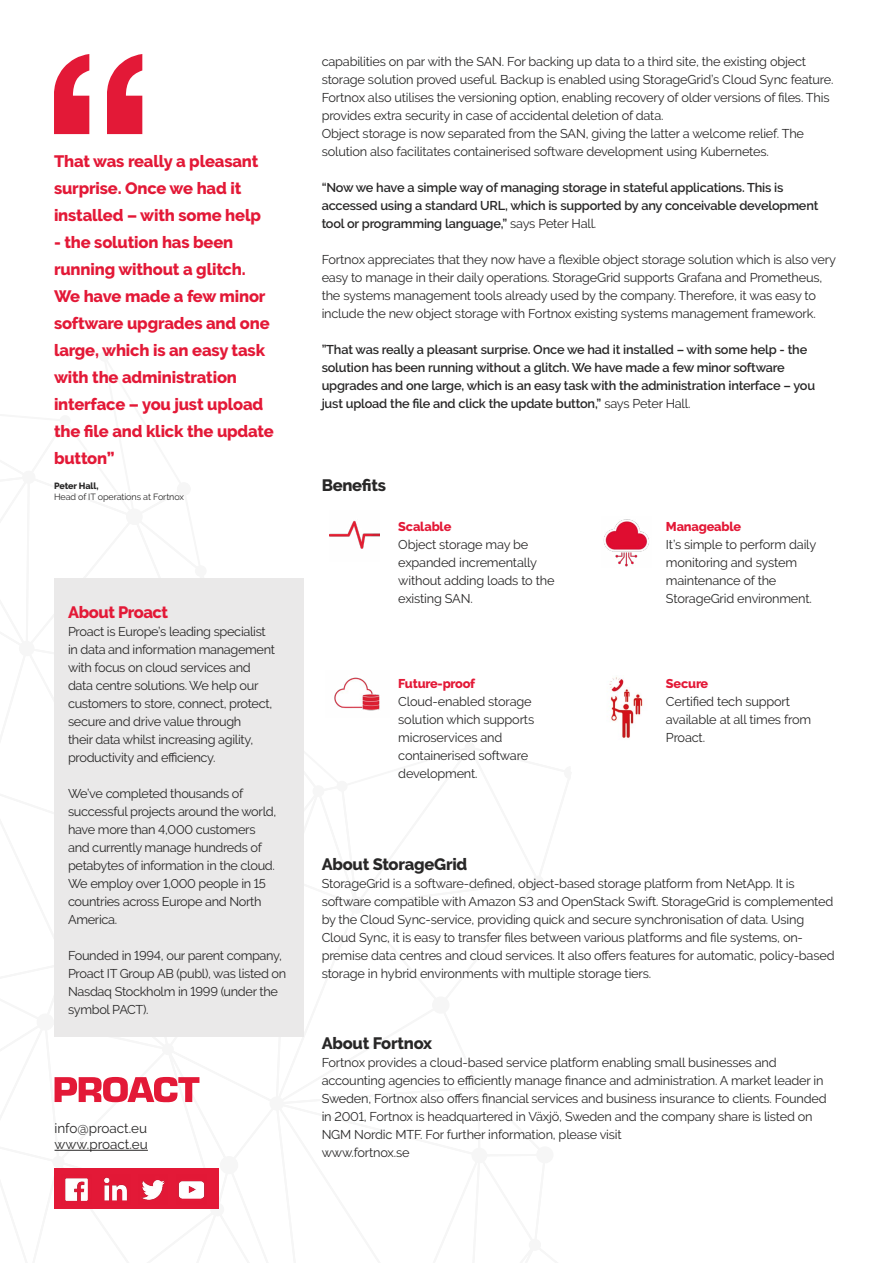
<style>
.page{position:relative;width:893px;height:1263px;background:#fff}
.page>*{position:absolute;margin:0;border:0;box-sizing:border-box;transform-origin:0 0}
.t1{font:800 16.5px/27px "Raleway";letter-spacing:-.01em;color:#e31937}
.t2{font:800 16.5px "Raleway";letter-spacing:-.015em;color:#282727}
.t3{font:13.5px/16.5px "Raleway";color:#282727}
.t4{font:12.75px/18px "Raleway";letter-spacing:-.015em;color:#282727}
.t5{font:600 12.75px/18px "Raleway";letter-spacing:-.015em;color:#282727}
.t6{font:800 12.75px "Raleway";letter-spacing:-.015em;color:#e31937}
.t7{font:9px "Raleway";letter-spacing:-.01em;color:#282727}
.t8{font:800 9px "Raleway";letter-spacing:-.015em;color:#282727}
.s1{font-weight:400}
</style>
<div class="page">
<svg style="left:54px;top:54px;width:88px;height:80px"></svg>
<img style="left:603px;top:519px;width:46px;height:48px">
<img style="left:609px;top:677px;width:34px;height:62px">
<svg style="left:54px;top:520px;width:326px;height:689px"></svg>
<p class="t1" style="left:54px;top:147px;width:208px">That was really a pleasant surprise. Once we had it installed – with some help</p>
<p class="t1" style="left:54px;top:228px;width:221px">- the solution has been running without a glitch.<br>We have made a few minor software upgrades and one large, which is an easy task with the administration interface – you just upload the file and klick the update button”</p>
<p class="t8" style="left:54px;top:481px;width:46px">Peter Hall,</p>
<p class="t7" style="left:54px;top:492px;width:132px">Head of IT operations at Fortnox</p>
<p class="t1" style="left:68px;top:599px;width:102px">About Proact</p>
<p class="t4" style="left:68px;top:623px;width:209px">Proact is Europe’s leading specialist in data and information management with focus on cloud services and data centre solutions. We help our customers to store, connect, protect, secure and drive value through<br>their data whilst increasing agility, productivity and efficiency.</p>
<p class="t4" style="left:68px;top:785px;width:210px">We’ve completed thousands of successful projects around the world, have more than 4,000 customers and currently manage hundreds of petabytes of information in the cloud.<br>We employ over 1,000 people in 15 countries across Europe and North<br>America.</p>
<p class="t4" style="left:68px;top:947px;width:220px">Founded in 1994, our parent company,<br>Proact IT Group AB (publ), was listed on<br>Nasdaq Stockholm in 1999 (under the symbol PACT).</p>
<p class="t3" style="left:55px;top:1120px;width:95px">info@proact.eu www.proact.eu</p>
<p class="t4" style="left:322px;top:52px;width:513px">capabilities on par with the SAN. For backing up data to a third site, the existing object storage solution proved useful. Backup is enabled using StorageGrid’s Cloud Sync feature.<br>Fortnox also utilises the versioning option, enabling recovery of older versions of files. This provides extra security in case of accidental deletion of data.<br>Object storage is now separated from the SAN, giving the latter a welcome relief. The solution also facilitates containerised software development using Kubernetes.</p>
<p class="t5" style="left:322px;top:179px;width:498px">“Now we have a simple way of managing storage in stateful applications. This is accessed using a standard URL, which is supported by any conceivable development tool or programming language,” <span class="s1">says Peter Hall.</span></p>
<p class="t4" style="left:322px;top:250px;width:516px">Fortnox appreciates that they now have a flexible object storage solution which is also very easy to manage in their daily operations. StorageGrid supports Grafana and Prometheus, the systems management tools already used by the company. Therefore, it was easy to include the new object storage with Fortnox existing systems management framework.</p>
<p class="t5" style="left:322px;top:341px;width:495px">”That was really a pleasant surprise. Once we had it installed – with some help - the solution has been running without a glitch. We have made a few minor software upgrades and one large, which is an easy task with the administration interface – you just upload the file and click the update button,” <span class="s1">says Peter Hall.</span></p>
<p class="t2" style="left:322px;top:475px;width:66px">Benefits</p>
<p class="t6" style="left:398px;top:519px;width:55px">Scalable</p>
<p class="t4" style="left:398px;top:536px;width:158px">Object storage may be expanded incrementally without adding loads to the existing SAN.</p>
<p class="t6" style="left:398px;top:677px;width:78px">Future-proof</p>
<p class="t4" style="left:398px;top:693px;width:137px">Cloud-enabled storage solution which supports microservices and containerised software development.</p>
<p class="t6" style="left:666px;top:520px;width:77px">Manageable</p>
<p class="t4" style="left:666px;top:536px;width:152px">It’s simple to perform daily monitoring and system maintenance of the<br>StorageGrid environment.</p>
<p class="t6" style="left:666px;top:677px;width:44px">Secure</p>
<p class="t4" style="left:666px;top:693px;width:147px">Certified tech support available at all times from<br>Proact.</p>
<p class="t2" style="left:322px;top:855px;width:147px">About StorageGrid</p>
<p class="t4" style="left:322px;top:874px;width:514px">StorageGrid is a software-defined, object-based storage platform from NetApp. It is software compatible with Amazon S3 and OpenStack Swift. StorageGrid is complemented by the Cloud Sync-service, providing quick and secure synchronisation of data. Using Cloud Sync, it is easy to transfer files between various platforms and file systems, on&shy;premise data centres and cloud services. It also offers features for automatic, policy-based storage in hybrid environments with multiple storage tiers.</p>
<p class="t2" style="left:322px;top:1033px;width:112px">About Fortnox</p>
<p class="t4" style="left:322px;top:1053px;width:507px">Fortnox provides a cloud-based service platform enabling small businesses and accounting agencies to efficiently manage finance and administration. A market leader in Sweden, Fortnox also offers financial services and business insurance to clients. Founded in 2001, Fortnox is headquartered in Växjö, Sweden and the company share is listed on NGM Nordic MTF. For further information, please visit<br>www.fortnox.se</p>
</div>
